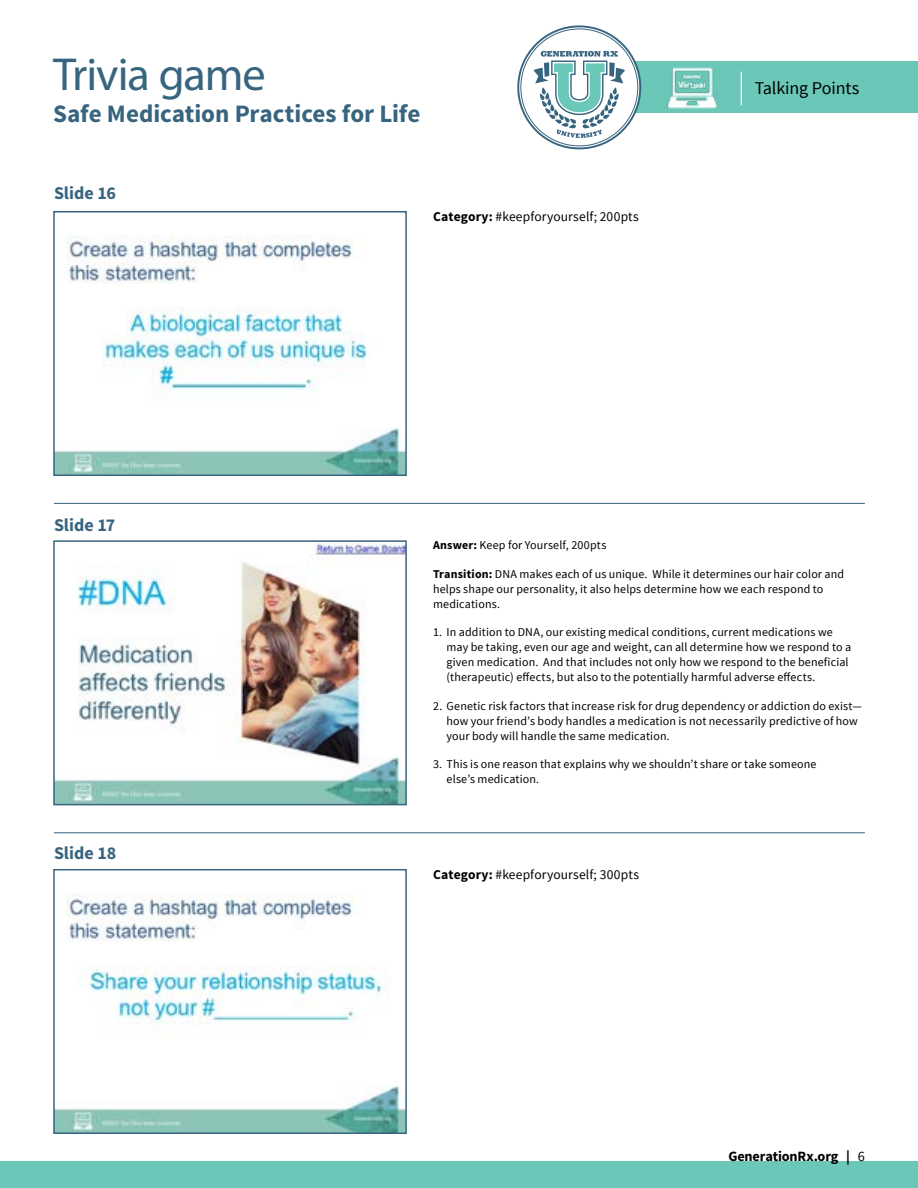
<style>
.page{position:relative;width:918px;height:1188px;background:#fff}
.page>*{position:absolute;margin:0;border:0;box-sizing:border-box;transform-origin:0 0}
.t1{font:46.5px "Myriad Pro";letter-spacing:-.025em;color:#37657f}
.t2{font:700 25.05px "Source Sans Pro";letter-spacing:-.005em;color:#37657f}
.t3{font:700 18px "Source Sans Pro";color:#37657f}
.t4{font:18px "Source Sans Pro";letter-spacing:-.01em;color:#000}
.t5{font:700 14.25px "Source Sans Pro";letter-spacing:-.01em;color:#000}
.t6{font:13.5px "Source Sans Pro";letter-spacing:.01em;color:#000}
.t7{font:12px/15px "Source Sans Pro";letter-spacing:.01em;color:#000}
.s1{font-weight:700}
.s2{font-weight:400}
</style>
<div class="page">
<div style="left:594px;top:61px;width:324px;height:52px;background:#6bc7b8"></div>
<hr style="left:741px;top:72px;width:1px;height:33px;background:#fff">
<svg style="left:519px;top:27px;width:120px;height:120px"></svg>
<div style="left:517px;top:25px;width:124px;height:124px;border:2px solid #37657f;border-radius:50%"></div>
<svg style="left:534px;top:51px;width:91px;height:87px"></svg>
<img style="left:665px;top:68px;width:52px;height:41px">
<div style="left:0;top:1161px;width:918px;height:27px;background:#6bc7b8"></div>
<img style="left:56px;top:235px;width:348px;height:238px">
<div style="left:53px;top:211px;width:354px;height:265px;border:2px solid #37657f"></div>
<hr style="left:54px;top:503px;width:811px;height:1px;background:#37657f">
<img style="left:56px;top:543px;width:348px;height:259px">
<div style="left:53px;top:540px;width:354px;height:265px;border:2px solid #37657f"></div>
<hr style="left:54px;top:832px;width:811px;height:1px;background:#37657f">
<img style="left:56px;top:893px;width:348px;height:238px">
<div style="left:53px;top:869px;width:354px;height:265px;border:2px solid #37657f"></div>
<h1 class="t1" style="left:53px;top:46px;width:214px">Trivia game</h1>
<h2 class="t2" style="left:53px;top:98px;width:369px">Safe Medication Practices for Life</h2>
<h3 class="t3" style="left:54px;top:181px;width:64px">Slide 16</h3>
<p class="t6" style="left:433px;top:208px;width:207px"><span class="s1">Category:</span> #keepforyourself; 200pts</p>
<h3 class="t4" style="left:755px;top:77px;width:106px">Talking Points</h3>
<h3 class="t3" style="left:54px;top:513px;width:63px">Slide 17</h3>
<h3 class="t3" style="left:54px;top:842px;width:64px">Slide 18</h3>
<p class="t7" style="left:433px;top:538px;width:175px"><span class="s1">Answer:</span> Keep for Yourself, 200pts</p>
<p class="t7" style="left:433px;top:567px;width:413px"><span class="s1">Transition:</span> DNA makes each of us unique. While it determines our hair color and helps shape our personality, it also helps determine how we each respond to medications.</p>
<p class="t7" style="left:447px;top:625px;width:406px;text-indent:-14px">1. In addition to DNA, our existing medical conditions, current medications we may be taking, even our age and weight, can all determine how we respond to a given medication. And that includes not only how we respond to the beneficial (therapeutic) effects, but also to the potentially harmful adverse effects.</p>
<p class="t7" style="left:447px;top:699px;width:417px;text-indent:-14px">2. Genetic risk factors that increase risk for drug dependency or addiction do exist— how your friend’s body handles a medication is not necessarily predictive of how your body will handle the same medication.</p>
<p class="t7" style="left:447px;top:757px;width:372px;text-indent:-14px">3. This is one reason that explains why we shouldn’t share or take someone else’s medication.</p>
<p class="t6" style="left:433px;top:866px;width:207px"><span class="s1">Category:</span> #keepforyourself; 300pts</p>
<p class="t5" style="left:728px;top:1147px;width:138px">GenerationRx.org | <span class="s2">6</span></p>
</div>
